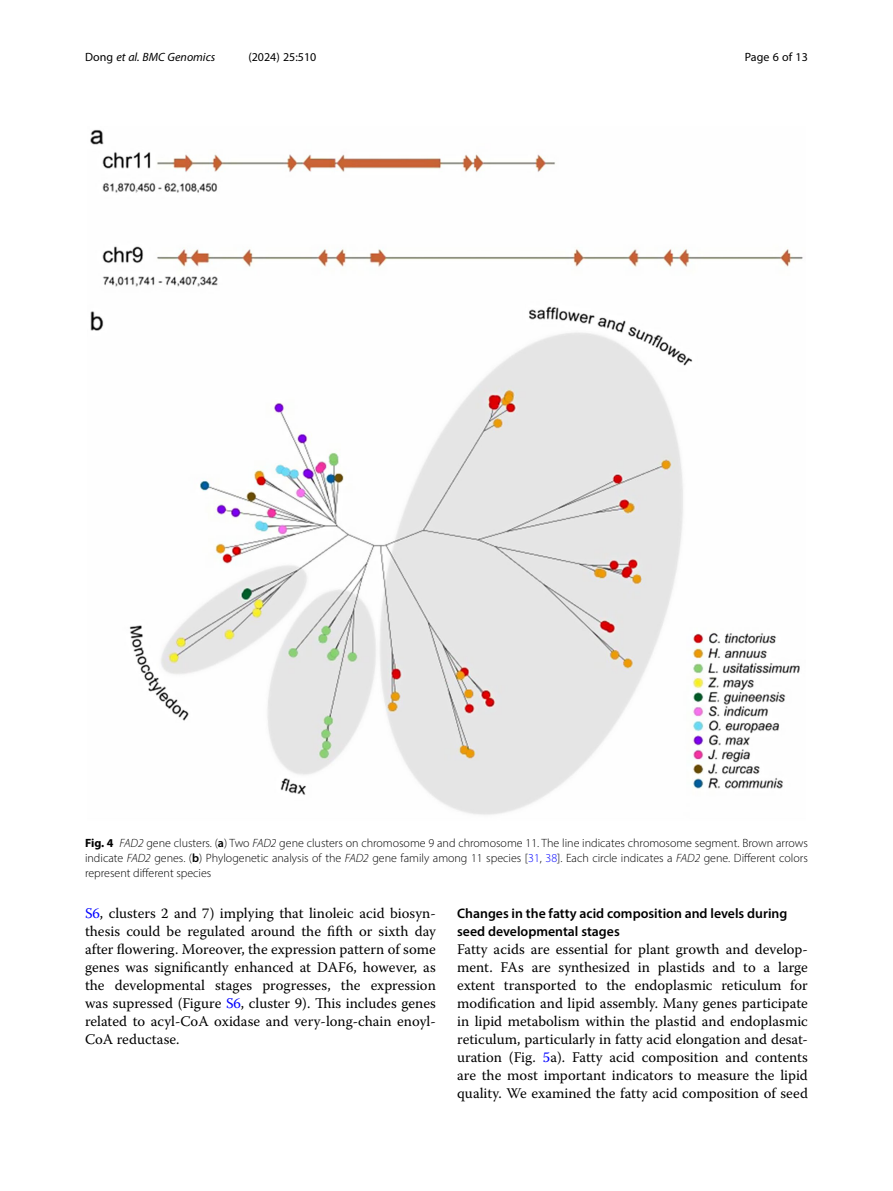
<style>
.page{position:relative;width:893px;height:1191px;background:#fff}
.page>*{position:absolute;margin:0;border:0;box-sizing:border-box;transform-origin:0 0}
.Body_Text{font:14.7px/18px "Warnock Pro";color:#000;text-align:justify}
.Body_Text_Indent{font:14.7px/18px "Warnock Pro";color:#000;text-align:justify}
.Head_2{font:600 13.8px/18px "Myriad Pro";color:#000}
.Figure_Caption{font:300 12px/15px "Myriad Pro";color:#000;text-align:justify}
.t1{font:12px "Myriad Pro";color:#000}
.t2{font:italic 12px "Myriad Pro";color:#000}
.s1{font-style:normal}
.s2{font-weight:700}
.s3{font-style:italic}
.s4{font-weight:600}
.s5{color:#00f}
</style>
<div class="page">
<img style="left:90px;top:129px;width:713px;height:686px">
<p class="t2" style="left:85px;top:50px;width:132px"><span class="s1">Dong</span> et al. BMC Genomics</p>
<p class="t1" style="left:248px;top:50px;width:70px">(2024) 25:510</p>
<p class="t1" style="left:745px;top:50px;width:65px">Page 6 of 13</p>
<p class="Figure_Caption" style="left:85px;top:835px;width:724px"><span class="s2">Fig. 4</span> <span class="s3">FAD2</span> gene clusters. (<span class="s4">a</span>) Two <span class="s3">FAD2</span> gene clusters on chromosome 9 and chromosome 11. The line indicates chromosome segment. Brown arrows indicate <span class="s3">FAD2</span> genes. (<span class="s4">b</span>) Phylogenetic analysis of the <span class="s3">FAD2</span> gene family among 11 species [<span class="s5">31</span>, <span class="s5">38</span>]. Each circle indicates a <span class="s3">FAD2</span> gene. Different colors represent different species</p>
<p class="Body_Text_Indent" style="left:85px;top:904px;width:352px"><span class="s5">S6</span>, clusters 2 and 7) implying that linoleic acid biosyn&shy;thesis could be regulated around the fifth or sixth day after flowering. Moreover, the expression pattern of some genes was significantly enhanced at DAF6, however, as the developmental stages progresses, the expression was supressed (Figure <span class="s5">S6</span>, cluster 9). This includes genes related to acyl-CoA oxidase and very-long-chain enoyl-CoA reductase.</p>
<p class="Head_2" style="left:457px;top:904px;width:332px">Changes in the fatty acid composition and levels during seed developmental stages</p>
<p class="Body_Text" style="left:457px;top:940px;width:352px">Fatty acids are essential for plant growth and develop&shy;ment. FAs are synthesized in plastids and to a large extent transported to the endoplasmic reticulum for modification and lipid assembly. Many genes participate in lipid metabolism within the plastid and endoplasmic reticulum, particularly in fatty acid elongation and desat&shy;uration (Fig. <span class="s5">5</span>a). Fatty acid composition and contents are the most important indicators to measure the lipid quality. We examined the fatty acid composition of seed</p>
</div>
